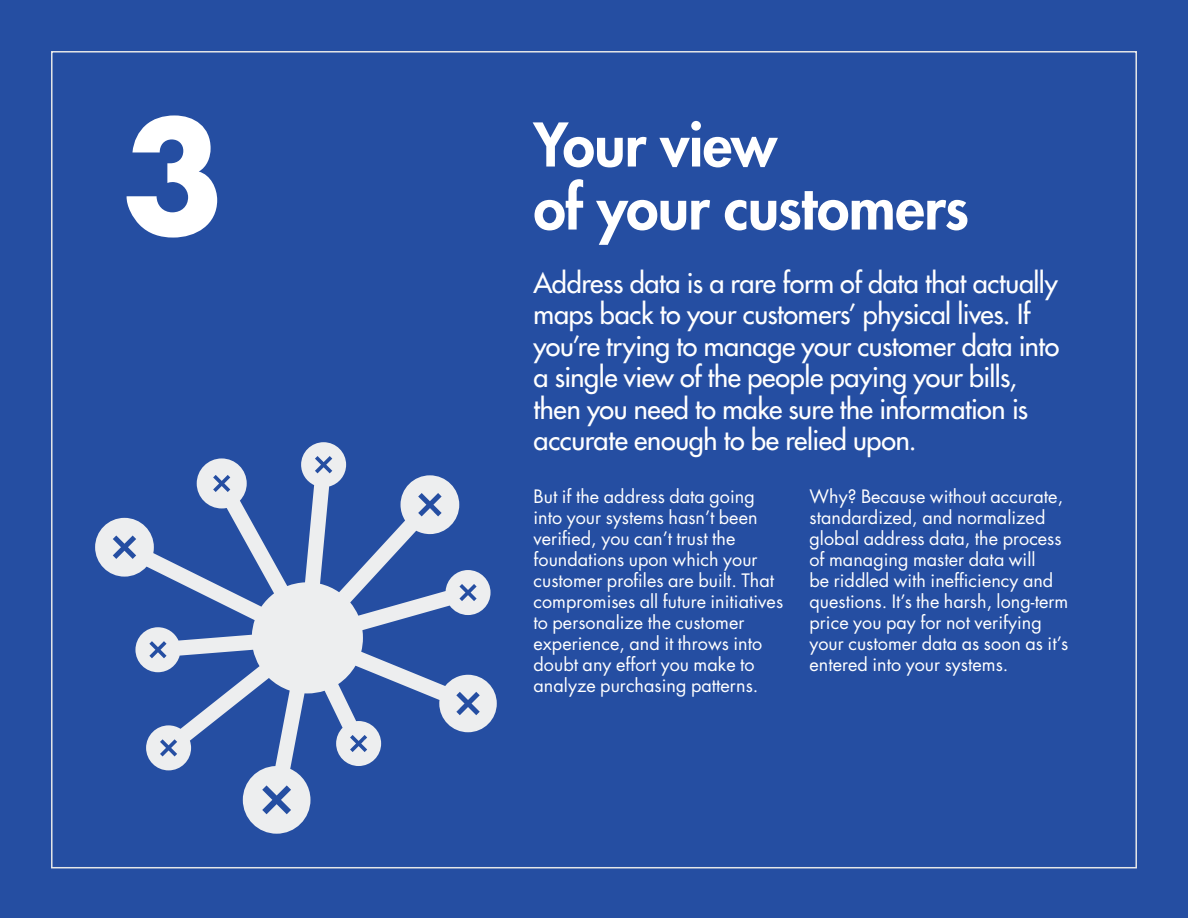
<style>
.page{position:relative;width:1188px;height:918px;background:#254ea2}
.page>*{position:absolute;margin:0;border:0;box-sizing:border-box;transform-origin:0 0}
.t1{font:700 150px "Futura Std";color:#fff}
.t2{font:800 58.5px/63px "Futura Std";letter-spacing:-.01em;color:#fff}
.t3{font:500 27px/31.5px "Futura Std";letter-spacing:-.01em;color:#fff}
.t4{font:18px/21px "Futura Std";color:#fff}
</style>
<div class="page">
<svg style="left:95px;top:442px;width:402px;height:392px"></svg>
<h1 class="t1" style="left:122px;top:77px;width:104px">3</h1>
<h2 class="t2" style="left:534px;top:113px;width:437px">Your view<br>of your customers</h2>
<p class="t3" style="left:534px;top:267px;width:527px">Address data is a rare form of data that actually maps back to your customers’ physical lives. If you’re trying to manage your customer data into a single view of the people paying your bills, then you need to make sure the information is accurate enough to be relied upon.</p>
<p class="t4" style="left:534px;top:486px;width:251px">But if the address data going into your systems hasn’t been verified, you can’t trust the foundations upon which your customer profiles are built. That compromises all future initiatives to personalize the customer experience, and it throws into doubt any effort you make to analyze purchasing patterns.</p>
<p class="t4" style="left:810px;top:486px;width:260px">Why? Because without accurate, standardized, and normalized global address data, the process of managing master data will<br>be riddled with inefficiency and questions. It’s the harsh, long-term price you pay for not verifying your customer data as soon as it’s entered into your systems.</p>
</div>
